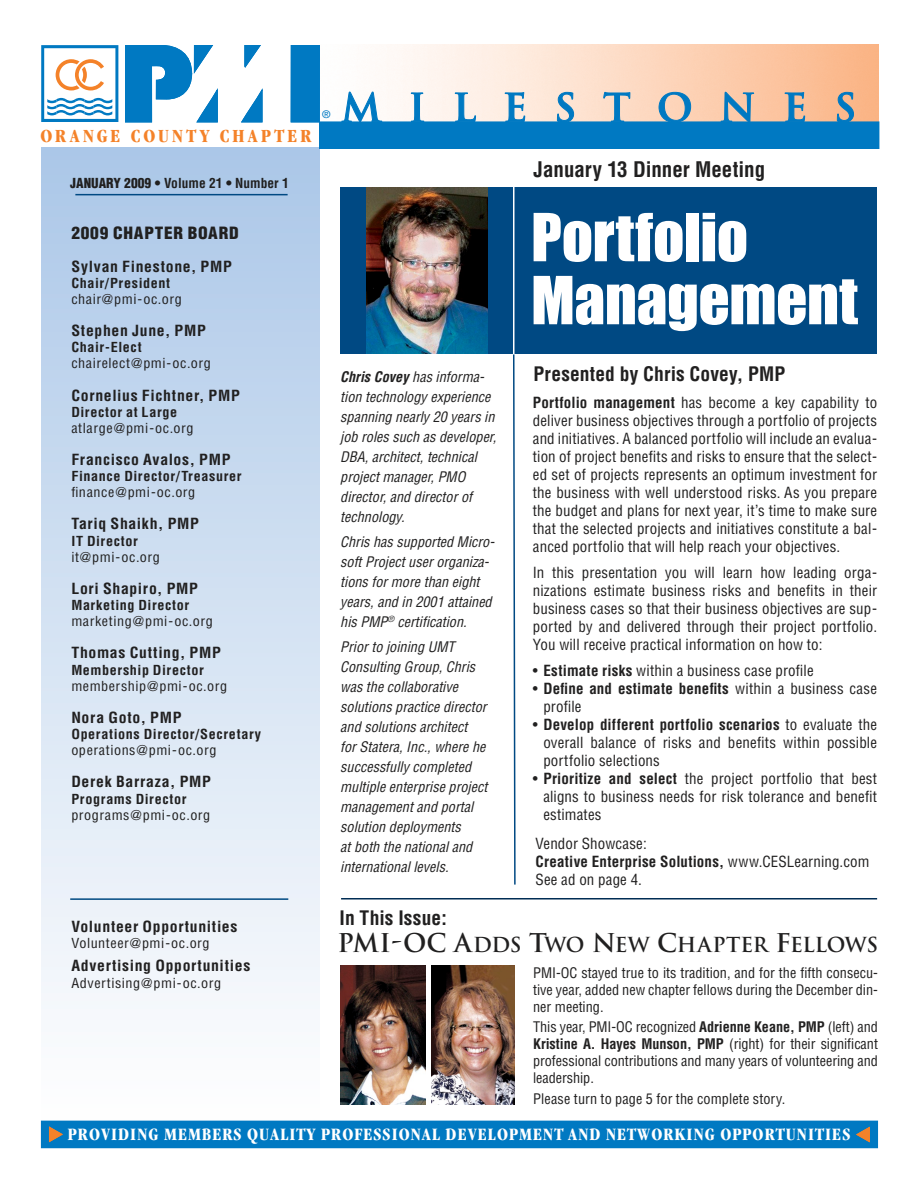
<style>
.page{position:relative;width:918px;height:1188px;background:#fff}
.page>*{position:absolute;margin:0;border:0;box-sizing:border-box;transform-origin:0 0}
.t1{font:61.2px/63px "Impact";letter-spacing:-.005em;color:#fff}
.t2{font:700 condensed 21px "Helvetica";color:#212020}
.t3{font:700 20.1px "Trajan";letter-spacing:-.01em;color:#212020}
.t4{font:700 condensed 19.5px "Helvetica";letter-spacing:.005em;color:#212020}
.t5{font:700 condensed 19.2px "Garamond";letter-spacing:.165em;color:#f48229}
.t6{font:700 condensed 18px "Garamond";letter-spacing:.06em;color:#fff}
.t7{font:900 condensed 16.5px "Helvetica";letter-spacing:.045em;color:#212020;scale:1.05 1}
.t8{font:condensed 15px/18px "Helvetica";letter-spacing:.01em;color:#212020;text-align:justify}
.t9{font:700 condensed 15px "Helvetica";letter-spacing:.04em;color:#212020;scale:1.05 1}
.t10{font:italic condensed 14.25px/20px "Helvetica";color:#212020}
.t11{font:condensed 14.25px/17.1px "Helvetica";color:#212020;text-align:justify}
.t12{font:condensed 13.5px "Helvetica";letter-spacing:.04em;color:#212020;scale:1.05 1}
.t13{font:700 condensed 13.5px "Helvetica";letter-spacing:.04em;color:#212020;scale:1.05 1}
.t14{font:700 condensed 13.5px "Helvetica";color:#212020}
.t15{font:10.5px "Helvetica";color:#0079c2}
.s1{font-weight:900}
.s2{font-weight:700}
.s3{font-size:25.2px}
</style>
<div class="page">
<svg style="left:513px;top:354px;width:3px;height:531px"></svg>
<div style="left:41px;top:148px;width:278px;height:975px;background:linear-gradient(to bottom,#acc7e8,#fefefe)"></div>
<div style="left:41px;top:1121px;width:837px;height:27px;background:#0079c2"></div>
<svg style="left:320px;top:92px;width:559px;height:56px;background:#6da4c4"></svg>
<svg style="left:857px;top:1127px;width:13px;height:15px"></svg>
<svg style="left:49px;top:1127px;width:13px;height:15px"></svg>
<svg style="left:245px;top:45px;width:16px;height:22px"></svg>
<div style="left:291px;top:45px;width:28px;height:77px;background:#0079c2"></div>
<div style="left:291px;top:45px;width:29px;height:77px;border:1px solid #0079c2"></div>
<svg style="left:241px;top:89px;width:21px;height:33px"></svg>
<svg style="left:125px;top:45px;width:93px;height:77px"></svg>
<svg style="left:41px;top:45px;width:77px;height:77px"></svg>
<hr style="left:75px;top:194px;width:213px;height:1px;background:#004983">
<hr style="left:70px;top:898px;width:218px;height:2px;background:#004983">
<div style="left:341px;top:187px;width:536px;height:167px;background:#004983"></div>
<hr style="left:341px;top:898px;width:536px;height:2px;background:#002d54">
<img style="left:367px;top:188px;width:120px;height:165px">
<img style="left:431px;top:966px;width:84px;height:138px">
<img style="left:340px;top:966px;width:85px;height:138px">
<hr style="left:513px;top:181px;width:1px;height:173px;background:#fff">
<p class="t5" style="left:40px;top:125px;width:272px">ORANGE COUNTY CHAPTER</p>
<p class="t14" style="left:70px;top:175px;width:220px"><span class="s1">JANUARY 2009</span> • Volume 21 • Number 1</p>
<p class="t7" style="left:71px;top:223px;width:161px">2009 CHAPTER BOARD</p>
<p class="t9" style="left:71px;top:257px;width:154px">Sylvan Finestone, PMP</p>
<p class="t13" style="left:71px;top:275px;width:96px">Chair/President</p>
<p class="t12" style="left:71px;top:291px;width:107px">chair@pmi-oc.org</p>
<p class="t9" style="left:71px;top:321px;width:130px">Stephen June, PMP</p>
<p class="t13" style="left:71px;top:339px;width:68px">Chair-Elect</p>
<p class="t12" style="left:71px;top:355px;width:134px">chairelect@pmi-oc.org</p>
<p class="t9" style="left:71px;top:386px;width:162px">Cornelius Fichtner, PMP</p>
<p class="t13" style="left:71px;top:404px;width:102px">Director at Large</p>
<p class="t12" style="left:71px;top:420px;width:118px">atlarge@pmi-oc.org</p>
<p class="t9" style="left:71px;top:450px;width:153px">Francisco Avalos, PMP</p>
<p class="t13" style="left:71px;top:468px;width:164px">Finance Director/Treasurer</p>
<p class="t12" style="left:71px;top:484px;width:120px">finance@pmi-oc.org</p>
<p class="t9" style="left:71px;top:515px;width:123px">Tariq Shaikh, PMP</p>
<p class="t13" style="left:71px;top:533px;width:65px">IT Director</p>
<p class="t12" style="left:71px;top:549px;width:86px">it@pmi-oc.org</p>
<p class="t9" style="left:71px;top:579px;width:122px">Lori Shapiro, PMP</p>
<p class="t13" style="left:71px;top:597px;width:114px">Marketing Director</p>
<p class="t12" style="left:71px;top:613px;width:136px">marketing@pmi-oc.org</p>
<p class="t9" style="left:71px;top:644px;width:144px">Thomas Cutting, PMP</p>
<p class="t13" style="left:71px;top:662px;width:128px">Membership Director</p>
<p class="t12" style="left:71px;top:678px;width:150px">membership@pmi-oc.org</p>
<p class="t9" style="left:71px;top:708px;width:106px">Nora Goto, PMP</p>
<p class="t13" style="left:71px;top:726px;width:182px">Operations Director/Secretary</p>
<p class="t12" style="left:71px;top:742px;width:140px">operations@pmi-oc.org</p>
<p class="t9" style="left:71px;top:773px;width:134px">Derek Barraza, PMP</p>
<p class="t13" style="left:71px;top:791px;width:111px">Programs Director</p>
<p class="t12" style="left:71px;top:806px;width:134px">programs@pmi-oc.org</p>
<p class="t9" style="left:71px;top:917px;width:160px">Volunteer Opportunities</p>
<p class="t12" style="left:71px;top:935px;width:133px">Volunteer@pmi-oc.org</p>
<p class="t9" style="left:71px;top:957px;width:172px">Advertising Opportunities</p>
<p class="t12" style="left:71px;top:974px;width:144px">Advertising@pmi-oc.org</p>
<p class="t15" style="left:322px;top:108px;width:9px">®</p>
<p class="t10" style="left:340px;top:367px;width:158px"><span class="s2">Chris Covey</span> has informa&shy;tion technology experience spanning nearly 20 years in job roles such as developer,<br>DBA, architect, technical project manager, PMO director, and director of technology.</p>
<p class="t10" style="left:340px;top:532px;width:156px">Chris has supported Micro&shy;soft Project user organiza&shy;tions for more than eight years, and in 2001 attained his PMP<sup>®</sup> certification.</p>
<p class="t10" style="left:340px;top:637px;width:149px">Prior to joining UMT<br>Consulting Group, Chris was the collaborative solutions practice director and solutions architect<br>for Statera, Inc., where he successfully completed multiple enterprise project management and portal solution deployments<br>at both the national and international levels.</p>
<h3 class="t4" style="left:340px;top:906px;width:109px">In This Issue:</h3>
<h2 class="t2" style="left:534px;top:156px;width:233px">January 13 Dinner Meeting</h2>
<h1 class="t1" style="left:531px;top:205px;width:328px">Portfolio<br>Management</h1>
<h3 class="t4" style="left:534px;top:362px;width:253px">Presented by Chris Covey, PMP</h3>
<p class="t8" style="left:533px;top:393px;width:346px"><span class="s2">Portfolio management</span> has become a key capability to deliver business objectives through a portfolio of projects and initiatives. A balanced portfolio will include an evalua&shy;tion of project benefits and risks to ensure that the select&shy;ed set of projects represents an optimum investment for the business with well understood risks. As you prepare the budget and plans for next year, it’s time to make sure that the selected projects and initiatives constitute a bal&shy;anced portfolio that will help reach your objectives.</p>
<p class="t8" style="left:533px;top:563px;width:346px">In this presentation you will learn how leading orga&shy;nizations estimate business risks and benefits in their business cases so that their business objectives are sup&shy;ported by and delivered through their project portfolio.<br>You will receive practical information on how to:</p>
<p class="t8" style="left:533px;top:661px;width:282px">• <span class="s2">Estimate risks</span> within a business case profile</p>
<p class="t8" style="left:543px;top:679px;width:335px;text-indent:-10px">• <span class="s2">Define and estimate benefits</span> within a business case profile</p>
<p class="t8" style="left:543px;top:715px;width:335px;text-indent:-10px">• <span class="s2">Develop different portfolio scenarios</span> to evaluate the overall balance of risks and benefits within possible portfolio selections</p>
<p class="t8" style="left:543px;top:769px;width:335px;text-indent:-10px">• <span class="s2">Prioritize and select</span> the project portfolio that best aligns to business needs for risk tolerance and benefit estimates</p>
<p class="t8" style="left:535px;top:835px;width:336px;text-align:left">Vendor Showcase:<br><span class="s2">Creative Enterprise Solutions,</span> www.CESLearning.com<br>See ad on page 4.</p>
<h3 class="t3" style="left:338px;top:932px;width:542px"><span class="s3">PMI-OC A</span>DDS <span class="s3">T</span>WO <span class="s3">N</span>EW <span class="s3">C</span>HAPTER <span class="s3">F</span>ELLOWS</h3>
<p class="t11" style="left:533px;top:964px;width:346px">PMI-OC stayed true to its tradition, and for the fifth consecu&shy;tive year, added new chapter fellows during the December din&shy;ner meeting.</p>
<p class="t11" style="left:533px;top:1018px;width:346px">This year, PMI-OC recognized <span class="s2">Adrienne Keane, PMP</span> (left) and <span class="s2">Kristine A. Hayes Munson, PMP</span> (right) for their significant professional contributions and many years of volunteering and leadership.</p>
<p class="t11" style="left:533px;top:1090px;width:254px">Please turn to page 5 for the complete story.</p>
<p class="t6" style="left:68px;top:1124px;width:784px">PROVIDING MEMBERS QUALITY PROFESSIONAL DEVELOPMENT AND NETWORKING OPPORTUNITIES</p>
</div>
